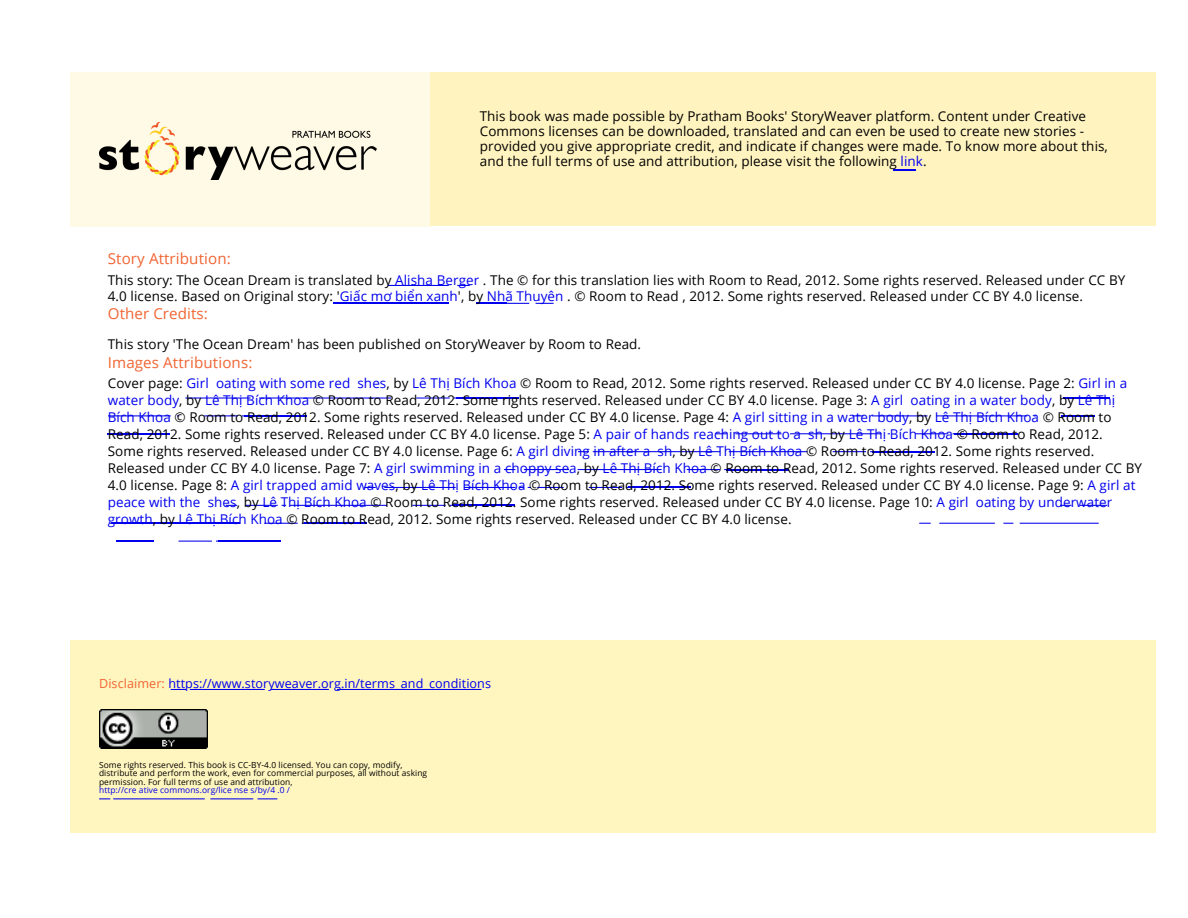
<style>
.page{position:relative;width:1188px;height:918px;background:#fff}
.page>*{position:absolute;margin:0;border:0;box-sizing:border-box;transform-origin:0 0}
.t1{font:15.15px "Open Sans";letter-spacing:.01em;color:#f16534}
.t2{font:13.5px/17px "Open Sans";letter-spacing:.005em;color:#000}
.t3{font:12.6px "Open Sans";letter-spacing:.005em;color:#00e}
.t4{font:8.4px/8.4px "Open Sans";letter-spacing:.01em;color:#000}
.s1{color:#00e}
.s2{color:#f16534}
</style>
<div class="page">
<div style="left:70px;top:72px;width:361px;height:154px;background:#fffae6"></div>
<div style="left:70px;top:641px;width:1086px;height:191px;background:#fff6bf"></div>
<svg style="left:171px;top:689px;width:311px;height:1px"></svg>
<div style="left:431px;top:72px;width:725px;height:154px;background:#fff3bf"></div>
<svg style="left:893px;top:169px;width:22px;height:1px"></svg>
<img style="left:99px;top:123px;width:277px;height:56px">
<img style="left:99px;top:710px;width:108px;height:38px">
<hr style="left:116px;top:541px;width:38px;height:1px;background:#00e">
<hr style="left:108px;top:433px;width:62px;height:1px;background:#00e">
<svg style="left:108px;top:415px;width:71px;height:1px"></svg>
<hr style="left:111px;top:523px;width:128px;height:1px;background:#00e">
<svg style="left:99px;top:798px;width:178px;height:1px"></svg>
<svg style="left:179px;top:541px;width:39px;height:1px"></svg>
<hr style="left:218px;top:541px;width:63px;height:1px;background:#00e">
<svg style="left:204px;top:415px;width:40px;height:1px"></svg>
<hr style="left:244px;top:415px;width:62px;height:1px;background:#00e">
<svg style="left:264px;top:523px;width:40px;height:1px"></svg>
<hr style="left:304px;top:523px;width:62px;height:1px;background:#00e">
<svg style="left:185px;top:397px;width:206px;height:2px"></svg>
<svg style="left:226px;top:505px;width:161px;height:1px"></svg>
<hr style="left:333px;top:303px;width:116px;height:1px;background:#00e">
<svg style="left:388px;top:285px;width:82px;height:1px"></svg>
<svg style="left:412px;top:505px;width:40px;height:1px"></svg>
<hr style="left:452px;top:505px;width:62px;height:1px;background:#00e">
<svg style="left:416px;top:397px;width:40px;height:2px"></svg>
<hr style="left:456px;top:397px;width:62px;height:2px;background:#00e">
<svg style="left:477px;top:303px;width:77px;height:1px"></svg>
<svg style="left:364px;top:487px;width:200px;height:1px"></svg>
<svg style="left:504px;top:469px;width:158px;height:1px"></svg>
<svg style="left:589px;top:487px;width:40px;height:1px"></svg>
<hr style="left:629px;top:487px;width:62px;height:1px;background:#00e">
<svg style="left:578px;top:451px;width:230px;height:1px"></svg>
<svg style="left:687px;top:469px;width:40px;height:1px"></svg>
<hr style="left:727px;top:469px;width:62px;height:1px;background:#00e">
<svg style="left:715px;top:433px;width:175px;height:1px"></svg>
<svg style="left:833px;top:451px;width:40px;height:1px"></svg>
<hr style="left:873px;top:451px;width:62px;height:1px;background:#00e">
<svg style="left:852px;top:415px;width:184px;height:1px"></svg>
<svg style="left:915px;top:433px;width:40px;height:1px"></svg>
<hr style="left:955px;top:433px;width:62px;height:1px;background:#00e">
<svg style="left:919px;top:523px;width:180px;height:1px"></svg>
<svg style="left:1060px;top:505px;width:47px;height:1px"></svg>
<hr style="left:1061px;top:415px;width:33px;height:1px;background:#00e">
<hr style="left:1064px;top:397px;width:46px;height:2px;background:#00e">
<p class="t1" style="left:108px;top:248px;width:125px">Story Attribution:</p>
<h2 class="t2" style="left:480px;top:109px;width:630px;line-height:14.9px">This book was made possible by Pratham Books' StoryWeaver platform. Content under Creative Commons licenses can be downloaded, translated and can even be used to create new stories - provided you give appropriate credit, and indicate if changes were made. To know more about this, and the full terms of use and attribution, please visit the following <span class="s1">link</span>.</h2>
<h1 class="t2" style="left:108px;top:271px;width:1019px">This story: The Ocean Dream is translated by <span class="s1">Alisha Berger</span> . The © for this translation lies with Room to Read, 2012. Some rights reserved. Released under CC BY<br>4.0 license. Based on Original story: '<span class="s1">Giấc mơ biển xanh</span>', by <span class="s1">Nhã Thuyên</span> . © Room to Read , 2012. Some rights reserved. Released under CC BY 4.0 license.</h1>
<h1 class="t1" style="left:108px;top:303px;width:102px">Other Credits:</h1>
<p class="t2" style="left:108px;top:336px;width:535px">This story 'The Ocean Dream' has been published on StoryWeaver by Room to Read.</p>
<p class="t1" style="left:108px;top:352px;width:146px">Images Attributions:</p>
<p class="t2" style="left:108px;top:375px;width:1036px">Cover page: <span class="s1">Girl oating with some red shes</span>, by <span class="s1">Lê Thị Bích Khoa</span> © Room to Read, 2012. Some rights reserved. Released under CC BY 4.0 license. Page 2: <span class="s1">Girl in a water body</span>, by <span class="s1">Lê Thị Bích Khoa</span> © Room to Read, 2012. Some rights reserved. Released under CC BY 4.0 license. Page 3: <span class="s1">A girl oating in a water body</span>, by <span class="s1">Lê Thị Bích Khoa</span> © Room to Read, 2012. Some rights reserved. Released under CC BY 4.0 license. Page 4: <span class="s1">A girl sitting in a water body</span>, by <span class="s1">Lê Thị Bích Khoa</span> © Room to Read, 2012. Some rights reserved. Released under CC BY 4.0 license. Page 5: <span class="s1">A pair of hands reaching out to a sh</span>, by <span class="s1">Lê Thị Bích Khoa</span> © Room to Read, 2012.<br>Some rights reserved. Released under CC BY 4.0 license. Page 6: <span class="s1">A girl diving in after a sh</span>, by <span class="s1">Lê Thị Bích Khoa</span> © Room to Read, 2012. Some rights reserved.<br>Released under CC BY 4.0 license. Page 7: <span class="s1">A girl swimming in a choppy sea</span>, by <span class="s1">Lê Thị Bích Khoa</span> © Room to Read, 2012. Some rights reserved. Released under CC BY 4.0 license. Page 8: <span class="s1">A girl trapped amid waves</span>, by <span class="s1">Lê Thị Bích Khoa</span> © Room to Read, 2012. Some rights reserved. Released under CC BY 4.0 license. Page 9: <span class="s1">A girl at peace with the shes</span>, by <span class="s1">Lê Thị Bích Khoa</span> © Room to Read, 2012. Some rights reserved. Released under CC BY 4.0 license. Page 10: <span class="s1">A girl oating by underwater growth</span>, by <span class="s1">Lê Thị Bích Khoa</span> © Room to Read, 2012. Some rights reserved. Released under CC BY 4.0 license.</p>
<h2 class="t3" style="left:99px;top:674px;width:394px"><span class="s2">Disclaimer:</span> https://www.storyweaver.org.in/terms_and_conditions</h2>
<h2 class="t4" style="left:99px;top:760px;width:330px">Some rights reserved. This book is CC-BY-4.0 licensed. You can copy, modify, distribute and perform the work, even for commercial purposes, all without asking permission. For full terms of use and attribution,<br><span class="s1">http://cre ative commons.org/lice nse s/by/4 .0 /</span></h2>
</div>
